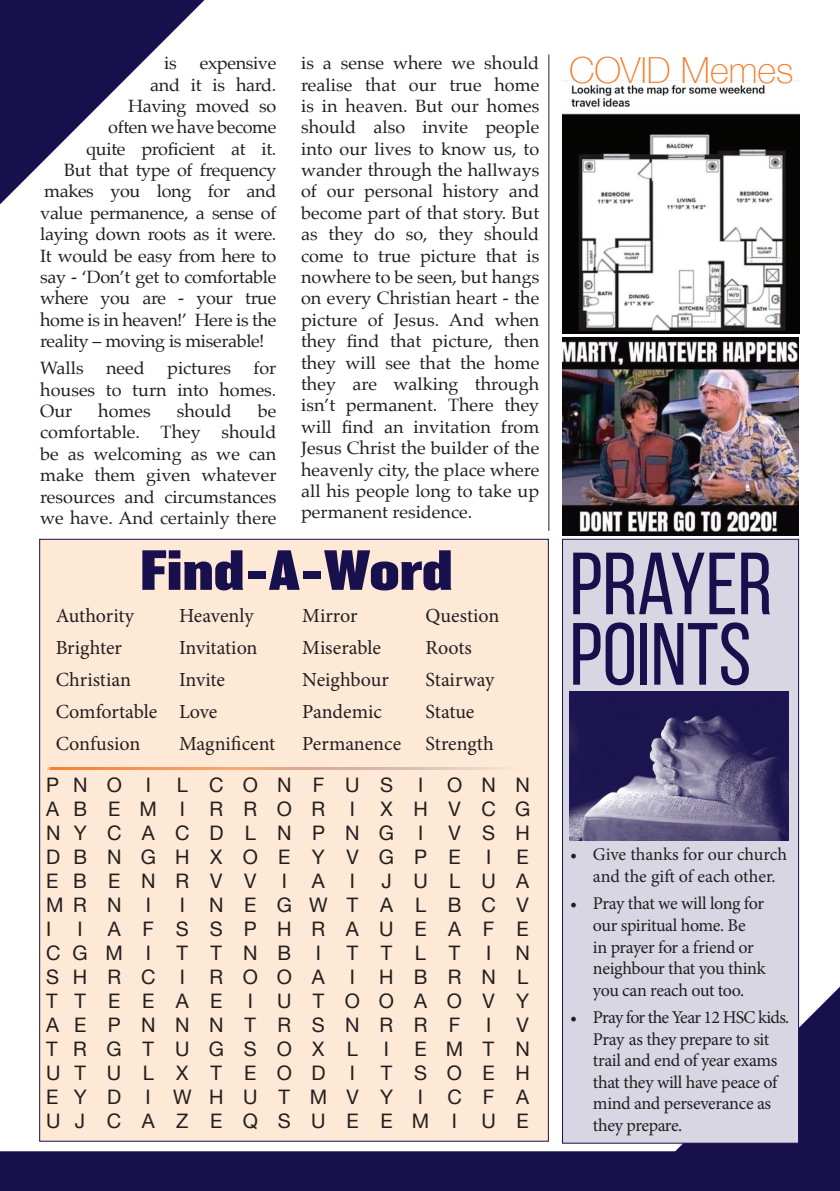
<style>
.page{position:relative;width:840px;height:1191px;background:#fff}
.page>*{position:absolute;margin:0;border:0;box-sizing:border-box;transform-origin:0 0}
.t1{font:88px/70.4px "Bebas Neue";color:#18104c}
.t2{font:900 52px "Balboa";color:#18104c}
.t3{font:100 36px "Helvetica Neue";color:#f47f2e}
.t4{font:20px/32px "Minion Pro";color:#231f20}
.t5{font:20px/24px "Helvetica Neue";letter-spacing:1.015em;color:#231f20}
.t6{font:20px/24px "Helvetica Neue";letter-spacing:1.045em;color:#231f20}
.t7{font:20px/24px "Helvetica Neue";letter-spacing:.98em;color:#231f20}
.t8{font:20px "Helvetica Neue";letter-spacing:1.035em;color:#231f20}
.t9{font:20px "Helvetica Neue";letter-spacing:.995em;color:#231f20}
.t10{font:20px "Helvetica Neue";letter-spacing:1.055em;color:#231f20}
.t11{font:18px/21.6px "Minion Pro";letter-spacing:-.02em;color:#231f20}
.t12{font:17.8px/21.4px "Palatino";letter-spacing:-.02em;color:#231f20;text-align:justify}
.t13{font:17.8px "Palatino";color:#231f20}
</style>
<div class="page">
<div style="left:0;top:1151px;width:635px;height:40px;background:#18104c"></div>
<svg style="left:635px;top:986px;width:204px;height:205px;background:#292159"></svg>
<svg style="left:0;top:0;width:204px;height:204px"></svg>
<div style="left:39px;top:539px;width:509px;height:602px;background:#fee8d6;border:1px solid #18104c"></div>
<hr style="left:548px;top:54px;width:1px;height:477px;background:#231f20">
<svg style="left:46px;top:767px;width:450px;height:2px"></svg>
<div style="left:561px;top:539px;width:237px;height:604px;background:#d8d6e2;border:1px solid #18104c"></div>
<img style="left:569px;top:692px;width:219px;height:148px">
<img style="left:562px;top:80px;width:236px;height:253px">
<img style="left:562px;top:337px;width:236px;height:199px">
<p class="t12" style="left:164px;top:52px;width:14px">is</p>
<p class="t12" style="left:200px;top:52px;width:78px">expensive</p>
<p class="t12" style="left:150px;top:74px;width:128px">and it is hard.</p>
<p class="t12" style="left:128px;top:95px;width:149px">Having moved so</p>
<p class="t12" style="left:108px;top:116px;width:169px">often we have become</p>
<p class="t12" style="left:86px;top:138px;width:191px">quite proficient at it.</p>
<p class="t12" style="left:64px;top:159px;width:213px">But that type of frequency</p>
<p class="t12" style="left:44px;top:181px;width:234px">makes you long for and</p>
<p class="t12" style="left:40px;top:202px;width:237px">value permanence, a sense of</p>
<p class="t12" style="left:40px;top:223px;width:238px">laying down roots as it were.</p>
<p class="t12" style="left:40px;top:245px;width:237px">It would be easy from here to</p>
<p class="t12" style="left:40px;top:266px;width:237px">say - ‘Don’t get to comfortable</p>
<p class="t12" style="left:40px;top:287px;width:238px">where you are - your true</p>
<p class="t12" style="left:40px;top:309px;width:238px">home is in heaven!’ Here is the</p>
<p class="t12" style="left:40px;top:330px;width:226px">reality – moving is miserable!</p>
<p class="t12" style="left:40px;top:357px;width:45px">Walls</p>
<p class="t12" style="left:106px;top:357px;width:40px">need</p>
<p class="t13" style="left:167px;top:353px;width:65px">pictures</p>
<p class="t12" style="left:40px;top:357px;width:238px;text-indent:213px">for houses to turn into homes.<br>Our</p>
<p class="t12" style="left:98px;top:400px;width:54px">homes</p>
<p class="t12" style="left:177px;top:400px;width:57px">should</p>
<p class="t12" style="left:40px;top:400px;width:238px;text-indent:217px">be comfortable. They should be as welcoming as we can make them given whatever resources and circumstances we have. And certainly there</p>
<p class="t12" style="left:301px;top:52px;width:239px">is a sense where we should realise that our true home is in heaven. But our homes should also invite people into our lives to know us, to wander through the hallways of our personal history and become part of that story. But as they do so, they should come to true picture that is nowhere to be seen, but hangs on every Christian heart - the picture of Jesus. And when they find that picture, then they will see that the home they are walking through isn’t permanent. There they will find an invitation from Jesus Christ the builder of the heavenly city, the place where all his people long to take up permanent residence.</p>
<h2 class="t2" style="left:140px;top:541px;width:314px">Find-A-Word</h2>
<p class="t4" style="left:56px;top:600px;width:103px">Authority<br>Brighter<br>Christian<br>Comfortable<br>Confusion</p>
<p class="t4" style="left:179px;top:600px;width:98px">Heavenly<br>Invitation<br>Invite<br>Love<br>Magnificent</p>
<p class="t4" style="left:302px;top:600px;width:100px">Mirror<br>Miserable<br>Neighbour<br>Pandemic<br>Permanence</p>
<p class="t4" style="left:425px;top:600px;width:75px">Question<br>Roots<br>Stairway<br>Statue<br>Strength</p>
<p class="t5" style="left:46px;top:774px;width:106px">PNO I</p>
<p class="t7" style="left:46px;top:774px;width:485px;text-indent:130px">LCONFUS I ONN<br>ABEM I RROR I</p>
<p class="t5" style="left:46px;top:798px;width:485px;text-indent:334px">XHVCG<br>NYCACDLNPNG I</p>
<p class="t5" style="left:46px;top:822px;width:485px;text-indent:402px">VSH<br>DBNGHXOEYVGPE</p>
<p class="t5" style="left:486px;top:846px;width:7px">I</p>
<p class="t5" style="left:516px;top:846px;width:14px">E</p>
<p class="t6" style="left:46px;top:870px;width:212px">EBENRVV</p>
<p class="t5" style="left:282px;top:870px;width:75px">IAI</p>
<p class="t5" style="left:381px;top:870px;width:149px">JULUA</p>
<p class="t5" style="left:46px;top:894px;width:106px">MRN I</p>
<p class="t8" style="left:180px;top:890px;width:350px">I NEGWTALBCV</p>
<p class="t5" style="left:46px;top:918px;width:7px">I</p>
<p class="t6" style="left:46px;top:918px;width:484px;text-indent:31px">I AFSSPHRAUEAFE<br>CGM I</p>
<p class="t5" style="left:46px;top:942px;width:485px;text-align:justify;text-indent:439px">I N SHRC I ROOA I HBRNL TTEEAE</p>
<p class="t5" style="left:176px;top:942px;width:146px">TTNB I</p>
<p class="t5" style="left:346px;top:942px;width:115px">TTLT</p>
<p class="t5" style="left:46px;top:990px;width:484px;text-indent:201px">I UTOOAOVY<br>AEPNNNTRSNRRF</p>
<p class="t5" style="left:485px;top:1014px;width:7px">I</p>
<p class="t5" style="left:516px;top:1014px;width:14px">V</p>
<p class="t9" style="left:46px;top:1034px;width:313px">TRGTUGSOX L</p>
<p class="t5" style="left:383px;top:1038px;width:7px">I</p>
<p class="t5" style="left:414px;top:1038px;width:117px">EMTN</p>
<p class="t10" style="left:46px;top:1058px;width:310px">UTULXTEOD I</p>
<p class="t5" style="left:46px;top:1062px;width:485px;text-align:justify;text-indent:334px">TSOEH EYD IWHUTMVY I CFA UJCAZEQSUEEMI UE</p>
<h3 class="t3" style="left:568px;top:42px;width:226px">COVID Memes</h3>
<h1 class="t1" style="left:569px;top:548px;width:204px">PRAYER<br>POINTS</h1>
<p class="t11" style="left:592px;top:844px;width:195px;text-indent:-23px">• Give thanks for our church and the gift of each other.</p>
<p class="t11" style="left:592px;top:892px;width:174px;text-indent:-23px">• Pray that we will long for our spiritual home. Be<br>in prayer for a friend or neighbour that you think you can reach out too.</p>
<p class="t11" style="left:592px;top:1006px;width:198px;text-indent:-23px">• Pray for the Year 12 HSC kids.<br>Pray as they prepare to sit trail and end of year exams that they will have peace of mind and perseverance as they prepare.</p>
</div>
